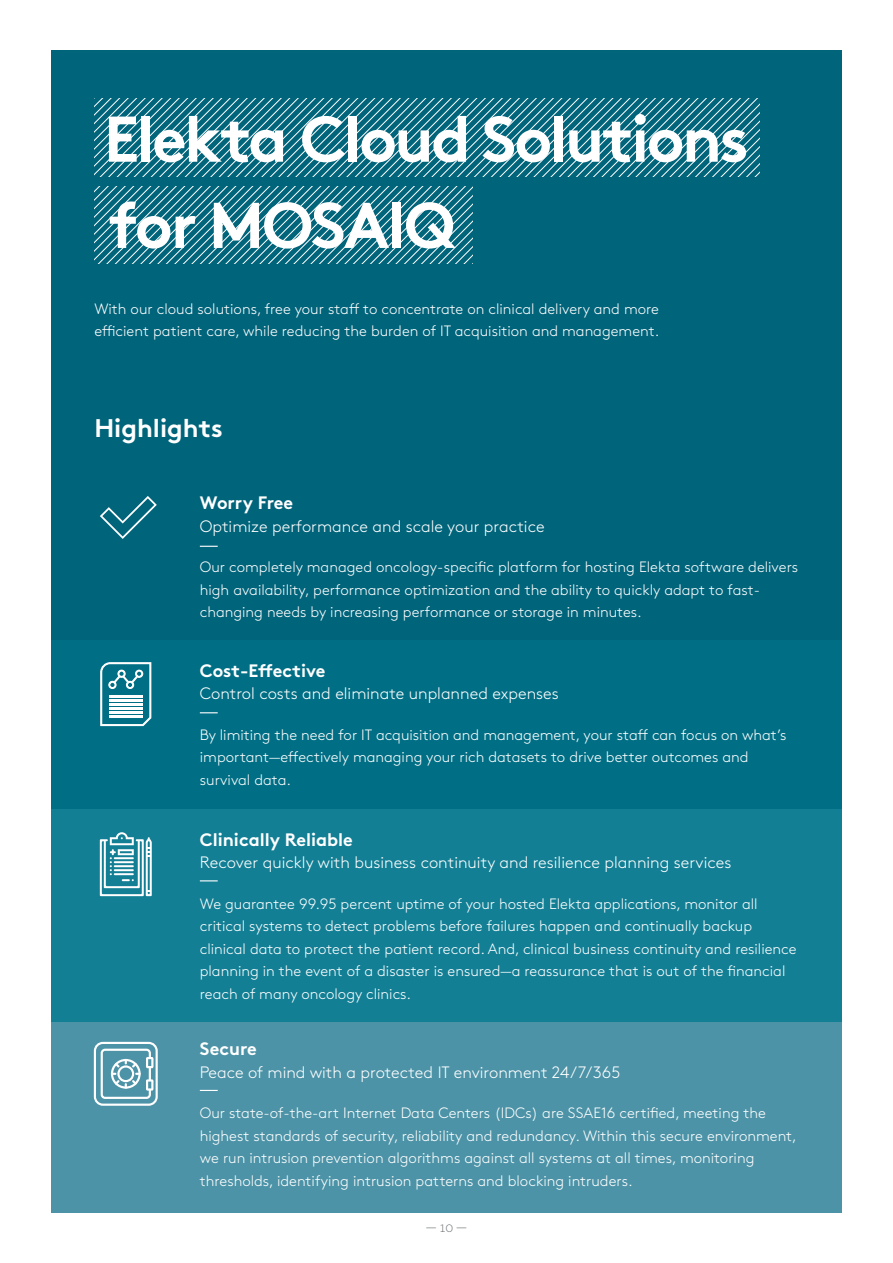
<style>
.page{position:relative;width:893px;height:1263px;background:#fff}
.page>*{position:absolute;margin:0;border:0;box-sizing:border-box;transform-origin:0 0}
.Body_Copy{font:700 64.5px "Brown Pro";letter-spacing:-.04em;color:#fff}
.Brown_Pro_Light___Bo{font:700 25.5px "Brown Pro";color:#fff}
.Brown_Pro_Light___Bo-2{font:700 18px "Brown Pro";color:#fff}
.Brown_Pro_Light___Bo-3{font:300 16.5px "Brown Pro";color:#fff}
.Brown_Pro_Light___Bo-4{font:300 15px/22.5px "Brown Pro";color:#fff}
.t1{font:300 15px "Archer";color:#64696b}
</style>
<div class="page">
<div style="left:51px;top:51px;width:791px;height:1161px;background:#00647b"></div>
<div style="left:51px;top:808px;width:791px;height:214px;background:#127f95"></div>
<div style="left:51px;top:1022px;width:791px;height:190px;background:#4c93a7"></div>
<div style="left:51px;top:640px;width:791px;height:168px;background:#006f85"></div>
<svg style="left:94px;top:98px;width:666px;height:79px"></svg>
<svg style="left:94px;top:186px;width:379px;height:77px"></svg>
<svg style="left:94px;top:1042px;width:64px;height:64px"></svg>
<svg style="left:100px;top:832px;width:52px;height:64px"></svg>
<svg style="left:100px;top:662px;width:51px;height:64px"></svg>
<svg style="left:200px;top:546px;width:18px;height:1px"></svg>
<svg style="left:200px;top:712px;width:18px;height:1px"></svg>
<svg style="left:200px;top:880px;width:18px;height:1px"></svg>
<svg style="left:200px;top:1090px;width:18px;height:1px"></svg>
<svg style="left:100px;top:496px;width:57px;height:43px"></svg>
<p class="Body_Copy" style="left:104px;top:87px;width:647px">Elekta Cloud Solutions</p>
<p class="Body_Copy" style="left:108px;top:173px;width:349px">for MOSAIQ</p>
<p class="Brown_Pro_Light___Bo-4" style="left:94px;top:296px;width:566px">With our cloud solutions, free your staff to concentrate on clinical delivery and more efficient patient care, while reducing the burden of IT acquisition and management.</p>
<p class="Brown_Pro_Light___Bo" style="left:94px;top:408px;width:130px">Highlights</p>
<p class="Brown_Pro_Light___Bo-2" style="left:200px;top:488px;width:95px">Worry Free</p>
<p class="Brown_Pro_Light___Bo-3" style="left:200px;top:514px;width:346px">Optimize performance and scale your practice</p>
<p class="Brown_Pro_Light___Bo-4" style="left:200px;top:555px;width:600px">Our completely managed oncology-specific platform for hosting Elekta software delivers high availability, performance optimization and the ability to quickly adapt to fast&shy;changing needs by increasing performance or storage in minutes.</p>
<p class="Brown_Pro_Light___Bo-2" style="left:200px;top:656px;width:127px">Cost-Effective</p>
<p class="Brown_Pro_Light___Bo-3" style="left:200px;top:681px;width:361px">Control costs and eliminate unplanned expenses</p>
<p class="Brown_Pro_Light___Bo-4" style="left:200px;top:722px;width:588px">By limiting the need for IT acquisition and management, your staff can focus on what’s important—effectively managing your rich datasets to drive better outcomes and survival data.</p>
<p class="Brown_Pro_Light___Bo-2" style="left:200px;top:825px;width:155px">Clinically Reliable</p>
<p class="Brown_Pro_Light___Bo-3" style="left:200px;top:850px;width:533px">Recover quickly with business continuity and resilience planning services</p>
<p class="Brown_Pro_Light___Bo-4" style="left:200px;top:891px;width:598px">We guarantee 99.95 percent uptime of your hosted Elekta applications, monitor all critical systems to detect problems before failures happen and continually backup clinical data to protect the patient record. And, clinical business continuity and resilience planning in the event of a disaster is ensured—a reassurance that is out of the financial reach of many oncology clinics.</p>
<p class="Brown_Pro_Light___Bo-2" style="left:200px;top:1034px;width:58px">Secure</p>
<p class="Brown_Pro_Light___Bo-3" style="left:200px;top:1060px;width:422px">Peace of mind with a protected IT environment 24/7/365</p>
<p class="Brown_Pro_Light___Bo-4" style="left:200px;top:1100px;width:598px">Our state-of-the-art Internet Data Centers (IDCs) are SSAE16 certified, meeting the highest standards of security, reliability and redundancy. Within this secure environment, we run intrusion prevention algorithms against all systems at all times, monitoring thresholds, identifying intrusion patterns and blocking intruders.</p>
<p class="t1" style="left:426px;top:1218px;width:42px">— 10 —</p>
</div>
